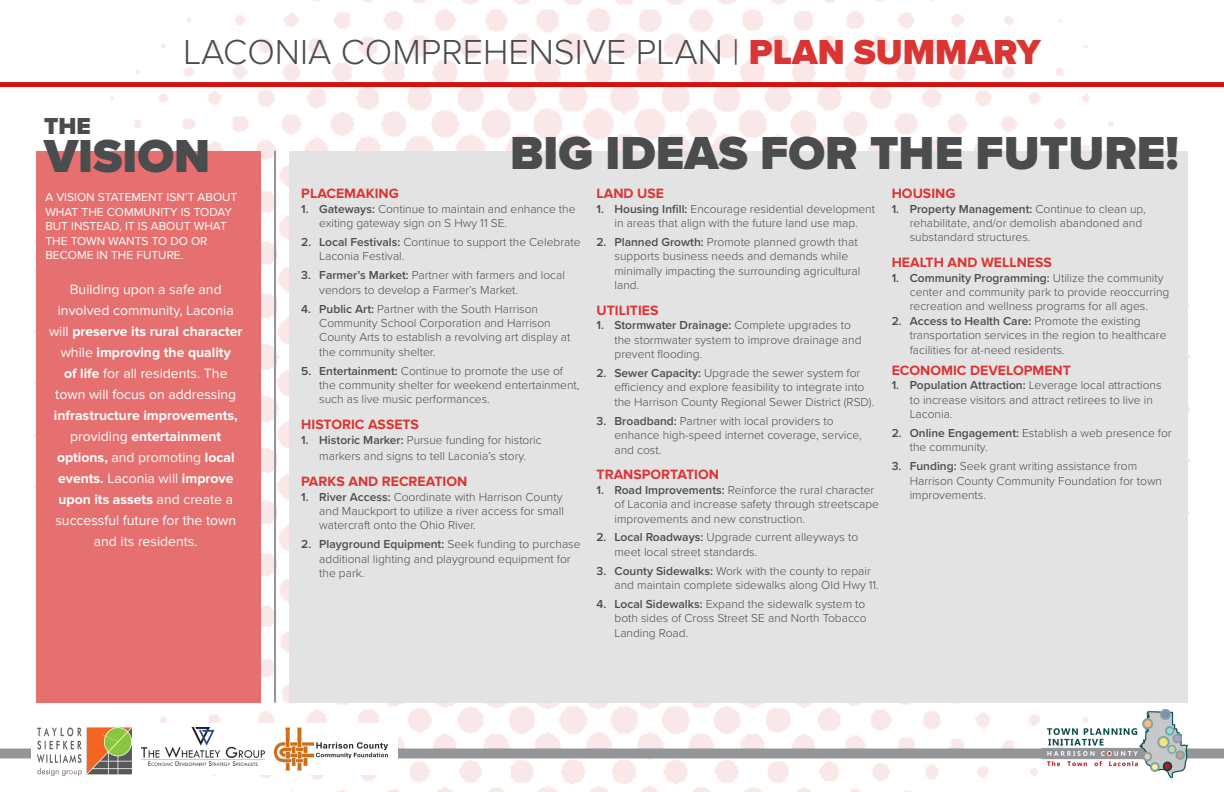
<style>
.page{position:relative;width:1224px;height:792px;background:#fff}
.page>*{position:absolute;margin:0;border:0;box-sizing:border-box;transform-origin:0 0}
.t1{font:900 48px "Proxima Nova";color:#4b4c4d}
.t2{font:300 36px "Proxima Nova";color:#4b4c4d}
.t3{font:900 24px "Proxima Nova";color:#4b4c4d}
.t4{font:14px/21px "Proxima Nova";color:#fff;text-align:center}
.t5{font:700 14px "Proxima Nova";color:#db3533}
.t6{font:300 12px/14.4px "Proxima Nova";color:#4b4c4d}
.t7{font:12px/14.4px "Proxima Nova";color:#fff}
.s1{font-weight:900;color:#db3533}
.s2{font-weight:700}
.s3{font-weight:600}
</style>
<div class="page">
<img style="left:0;top:0;width:1224px;height:792px">
<div style="left:36px;top:151px;width:225px;height:552px;background:#e5706f"></div>
<div style="left:0;top:82px;width:1224px;height:5px;background:#d4110f"></div>
<div style="left:0;top:748px;width:1224px;height:10px;background:#939598"></div>
<img style="left:1036px;top:703px;width:152px;height:89px">
<hr style="left:274px;top:151px;width:2px;height:552px;background:#939598">
<div style="left:289px;top:151px;width:899px;height:552px;background:#e3e3e4"></div>
<div style="left:31px;top:723px;width:366px;height:52px;background:#fff"></div>
<img style="left:37px;top:727px;width:95px;height:48px">
<img style="left:142px;top:727px;width:123px;height:38px">
<img style="left:273px;top:727px;width:115px;height:44px">
<p class="t2" style="left:183px;top:26px;width:859px">LACONIA COMPREHENSIVE PLAN | <span class="s1">PLAN SUMMARY</span></p>
<p class="t3" style="left:44px;top:108px;width:48px">THE</p>
<p class="t1" style="left:44px;top:120px;width:168px">VISION</p>
<p class="t1" style="left:510px;top:117px;width:670px">BIG IDEAS FOR THE FUTURE!</p>
<p class="t7" style="left:45px;top:190px;width:194px">A VISION STATEMENT ISN’T ABOUT<br>WHAT THE COMMUNITY IS TODAY<br>BUT INSTEAD, IT IS ABOUT WHAT<br>THE TOWN WANTS TO DO OR<br>BECOME IN THE FUTURE.</p>
<p class="t4" style="left:49px;top:280px;width:195px">Building upon a safe and involved community, Laconia will <span class="s2">preserve its rural character </span>while <span class="s2">improving the quality<br>of life</span> for all residents. The town will focus on addressing <span class="s2">infrastructure improvements, </span>providing <span class="s2">entertainment options,</span> and promoting <span class="s2">local events.</span> Laconia will <span class="s2">improve upon its assets</span> and create a successful future for the town and its residents.</p>
<p class="t5" style="left:301px;top:186px;width:99px">PLACEMAKING</p>
<p class="t6" style="left:319px;top:201px;width:258px;text-indent:-18px"><span class="s3">1. Gateways:</span> Continue to maintain and enhance the exiting gateway sign on S Hwy 11 SE.</p>
<p class="t6" style="left:319px;top:234px;width:263px;text-indent:-18px"><span class="s3">2. Local Festivals:</span> Continue to support the Celebrate<br>Laconia Festival.</p>
<p class="t6" style="left:319px;top:267px;width:247px;text-indent:-18px"><span class="s3">3. Farmer’s Market:</span> Partner with farmers and local vendors to develop a Farmer’s Market.</p>
<p class="t6" style="left:319px;top:301px;width:253px;text-indent:-18px"><span class="s3">4. Public Art:</span> Partner with the South Harrison Community School Corporation and Harrison County Arts to establish a revolving art display at the community shelter.</p>
<p class="t6" style="left:319px;top:363px;width:262px;text-indent:-18px"><span class="s3">5. Entertainment:</span> Continue to promote the use of the community shelter for weekend entertainment, such as live music performances.</p>
<p class="t5" style="left:301px;top:417px;width:119px">HISTORIC ASSETS</p>
<p class="t6" style="left:301px;top:431px;width:242px;line-height:16.8px;text-align:center"><span class="s3">1. Historic Marker:</span> Pursue funding for historic markers and signs to tell Laconia’s story.</p>
<p class="t5" style="left:301px;top:474px;width:168px">PARKS AND RECREATION</p>
<p class="t6" style="left:319px;top:489px;width:246px;text-align:justify;text-indent:-18px"><span class="s3">1. River Access:</span> Coordinate with Harrison County and Mauckport to utilize a river access for small watercraft onto the Ohio River.</p>
<p class="t6" style="left:319px;top:537px;width:263px;text-indent:-18px"><span class="s3">2. Playground Equipment:</span> Seek funding to purchase additional lighting and playground equipment for the park.</p>
<p class="t5" style="left:597px;top:186px;width:69px">LAND USE</p>
<p class="t6" style="left:597px;top:201px;width:280px;text-align:center"><span class="s3">1. Housing Infill:</span> Encourage residential development in areas that align with the future land use map.</p>
<p class="t6" style="left:615px;top:234px;width:247px;text-indent:-18px"><span class="s3">2. Planned Growth:</span> Promote planned growth that supports business needs and demands while minimally impacting the surrounding agricultural land.</p>
<p class="t5" style="left:597px;top:302px;width:63px">UTILITIES</p>
<p class="t6" style="left:615px;top:318px;width:249px;text-indent:-18px"><span class="s3">1. Stormwater Drainage:</span> Complete upgrades to the stormwater system to improve drainage and prevent flooding.</p>
<p class="t6" style="left:615px;top:365px;width:261px;text-indent:-18px"><span class="s3">2. Sewer Capacity:</span> Upgrade the sewer system for efficiency and explore feasibility to integrate into the Harrison County Regional Sewer District (RSD).</p>
<p class="t6" style="left:615px;top:413px;width:249px;text-indent:-18px"><span class="s3">3. Broadband:</span> Partner with local providers to enhance high-speed internet coverage, service, and cost.</p>
<p class="t5" style="left:597px;top:467px;width:124px">TRANSPORTATION</p>
<p class="t6" style="left:615px;top:482px;width:266px;text-indent:-18px"><span class="s3">1. Road Improvements:</span> Reinforce the rural character of Laconia and increase safety through streetscape improvements and new construction.</p>
<p class="t6" style="left:615px;top:530px;width:245px;text-indent:-18px"><span class="s3">2. Local Roadways:</span> Upgrade current alleyways to meet local street standards.</p>
<p class="t6" style="left:615px;top:563px;width:266px;text-indent:-18px"><span class="s3">3. County Sidewalks:</span> Work with the county to repair and maintain complete sidewalks along Old Hwy 11.</p>
<p class="t6" style="left:615px;top:596px;width:254px;text-align:justify;text-indent:-18px"><span class="s3">4. Local Sidewalks:</span> Expand the sidewalk system to both sides of Cross Street SE and North Tobacco Landing Road.</p>
<p class="t5" style="left:892px;top:186px;width:65px">HOUSING</p>
<p class="t6" style="left:910px;top:201px;width:238px;text-indent:-18px"><span class="s3">1. Property Management:</span> Continue to clean up, rehabilitate, and/or demolish abandoned and substandard structures.</p>
<p class="t5" style="left:892px;top:255px;width:162px">HEALTH AND WELLNESS</p>
<p class="t6" style="left:910px;top:270px;width:261px;text-indent:-18px"><span class="s3">1. Community Programming:</span> Utilize the community center and community park to provide reoccurring recreation and wellness programs for all ages.</p>
<p class="t6" style="left:910px;top:313px;width:258px;text-indent:-18px"><span class="s3">2. Access to Health Care:</span> Promote the existing transportation services in the region to healthcare facilities for at-need residents.</p>
<p class="t5" style="left:892px;top:362px;width:181px">ECONOMIC DEVELOPMENT</p>
<p class="t6" style="left:910px;top:378px;width:253px;text-indent:-18px"><span class="s3">1. Population Attraction:</span> Leverage local attractions to increase visitors and attract retirees to live in<br>Laconia.</p>
<p class="t6" style="left:910px;top:425px;width:264px;text-indent:-18px"><span class="s3">2. Online Engagement:</span> Establish a web presence for the community.</p>
<p class="t6" style="left:910px;top:459px;width:254px;text-indent:-18px"><span class="s3">3. Funding:</span> Seek grant writing assistance from<br>Harrison County Community Foundation for town improvements.</p>
</div>
